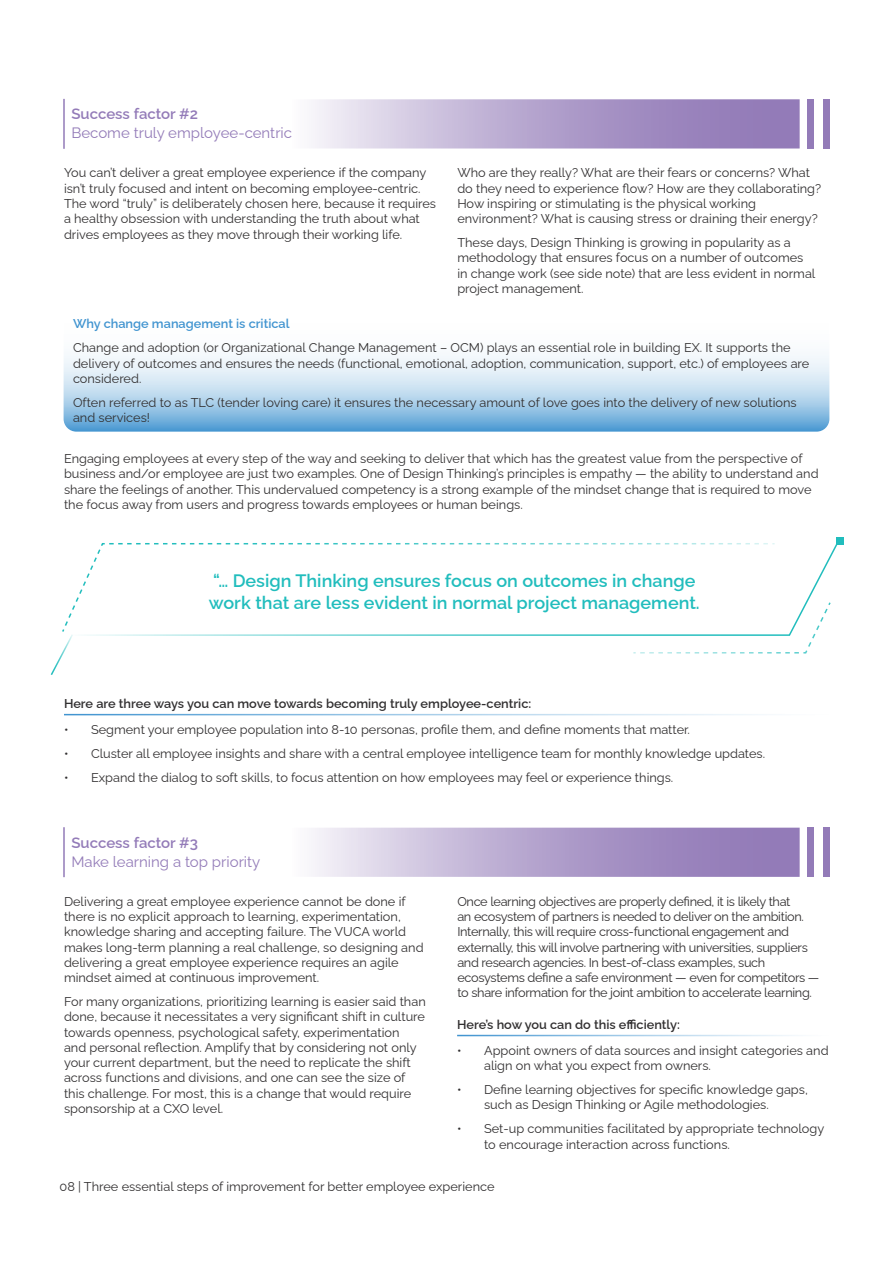
<style>
.page{position:relative;width:893px;height:1263px;background:#fff}
.page>*{position:absolute;margin:0;border:0;box-sizing:border-box;transform-origin:0 0}
.Body_copy{font:600 18px/21.6px "Raleway";color:#21bdbd}
.Body_copy-2{font:15px "Raleway";color:#937bb8}
.Body_copy-3{font:600 15px "Raleway";color:#937bb8}
.Body_copy-4{font:12.75px/15.3px "Raleway";color:#312f30}
.Body_copy-5{font:12.75px/15.3px "Raleway";letter-spacing:-.025em;color:#312f30}
.Body_copy-6{font:600 12.75px "Raleway";color:#312f30}
.H3_-_Raleway_SemiBol{font:600 12.75px "Raleway";color:#4194d0}
</style>
<div class="page">
<hr style="left:63px;top:99px;width:2px;height:50px;background:#937bb8">
<svg style="left:313px;top:99px;width:487px;height:50px;background:#b7a7cf"></svg>
<div style="left:807px;top:99px;width:7px;height:49px;background:#937bb8"></div>
<div style="left:823px;top:99px;width:7px;height:49px;background:#937bb8"></div>
<hr style="left:63px;top:827px;width:2px;height:50px;background:#937bb8">
<svg style="left:313px;top:828px;width:487px;height:49px;background:#b6a6cf"></svg>
<div style="left:807px;top:828px;width:7px;height:49px;background:#937bb8"></div>
<div style="left:823px;top:828px;width:7px;height:49px;background:#937bb8"></div>
<svg style="left:64px;top:306px;width:765px;height:126px"></svg>
<hr style="left:64px;top:714px;width:765px;height:1px;background:#4194d0">
<hr style="left:457px;top:1035px;width:372px;height:1px;background:#4194d0">
<div style="left:836px;top:537px;width:8px;height:8px;background:#21bdbd"></div>
<svg style="left:50px;top:543px;width:782px;height:132px"></svg>
<p class="Body_copy-3" style="left:71px;top:102px;width:128px">Success factor #2</p>
<p class="Body_copy-2" style="left:71px;top:121px;width:222px">Become truly employee-centric</p>
<p class="Body_copy-4" style="left:64px;top:164px;width:374px">You can’t deliver a great employee experience if the company isn’t truly focused and intent on becoming employee-centric.<br>The word “truly” is deliberately chosen here, because it requires a healthy obsession with understanding the truth about what drives employees as they move through their working life.</p>
<p class="Body_copy-4" style="left:457px;top:164px;width:365px">Who are they really? What are their fears or concerns? What do they need to experience flow? How are they collaborating?<br>How inspiring or stimulating is the physical working environment? What is causing stress or draining their energy?</p>
<p class="Body_copy-4" style="left:457px;top:233px;width:360px">These days, Design Thinking is growing in popularity as a methodology that ensures focus on a number of outcomes in change work (see side note) that are less evident in normal project management.</p>
<h3 class="H3_-_Raleway_SemiBol" style="left:73px;top:313px;width:218px">Why change management is critical</h3>
<p class="Body_copy-4" style="left:73px;top:339px;width:738px">Change and adoption (or Organizational Change Management – OCM) plays an essential role in building EX. It supports the delivery of outcomes and ensures the needs (functional, emotional, adoption, communication, support, etc.) of employees are considered.</p>
<p class="Body_copy-4" style="left:73px;top:393px;width:725px">Often referred to as TLC (tender loving care) it ensures the necessary amount of love goes into the delivery of new solutions and services!</p>
<p class="Body_copy-4" style="left:64px;top:449px;width:756px">Engaging employees at every step of the way and seeking to deliver that which has the greatest value from the perspective of business and/or employee are just two examples. One of Design Thinking’s principles is empathy — the ability to understand and share the feelings of another. This undervalued competency is a strong example of the mindset change that is required to move the focus away from users and progress towards employees or human beings.</p>
<p class="Body_copy" style="left:209px;top:568px;width:492px">“… Design Thinking ensures focus on outcomes in change work that are less evident in normal project management.</p>
<p class="Body_copy-6" style="left:64px;top:693px;width:469px">Here are three ways you can move towards becoming truly employee-centric:</p>
<p class="Body_copy-4" style="left:64px;top:720px;width:627px">• Segment your employee population into 8-10 personas, profile them, and define moments that matter.</p>
<p class="Body_copy-4" style="left:64px;top:744px;width:703px">• Cluster all employee insights and share with a central employee intelligence team for monthly knowledge updates.</p>
<p class="Body_copy-4" style="left:64px;top:768px;width:611px">• Expand the dialog to soft skills, to focus attention on how employees may feel or experience things.</p>
<p class="Body_copy-3" style="left:71px;top:830px;width:128px">Success factor #3</p>
<p class="Body_copy-2" style="left:71px;top:849px;width:190px">Make learning a top priority</p>
<p class="Body_copy-4" style="left:64px;top:892px;width:361px">Delivering a great employee experience cannot be done if there is no explicit approach to learning, experimentation, knowledge sharing and accepting failure. The VUCA world makes long-term planning a real challenge, so designing and delivering a great employee experience requires an agile mindset aimed at continuous improvement.</p>
<p class="Body_copy-4" style="left:64px;top:992px;width:363px">For many organizations, prioritizing learning is easier said than done, because it necessitates a very significant shift in culture towards openness, psychological safety, experimentation<br>and personal reflection. Amplify that by considering not only your current department, but the need to replicate the shift across functions and divisions, and one can see the size of this challenge. For most, this is a change that would require sponsorship at a CXO level.</p>
<p class="Body_copy-5" style="left:457px;top:892px;width:364px">Once learning objectives are properly defined, it is likely that<br>an ecosystem of partners is needed to deliver on the ambition.<br>Internally, this will require cross-functional engagement and externally, this will involve partnering with universities, suppliers and research agencies. In best-of-class examples, such ecosystems define a safe environment — even for competitors — to share information for the joint ambition to accelerate learning.</p>
<p class="Body_copy-6" style="left:457px;top:1014px;width:224px">Here’s how you can do this efficiently:</p>
<p class="Body_copy-4" style="left:484px;top:1041px;width:346px;text-indent:-27px">• Appoint owners of data sources and insight categories and align on what you expect from owners.</p>
<p class="Body_copy-4" style="left:484px;top:1080px;width:325px;text-indent:-27px">• Define learning objectives for specific knowledge gaps, such as Design Thinking or Agile methodologies.</p>
<p class="Body_copy-4" style="left:484px;top:1120px;width:342px;text-indent:-27px">• Set-up communities facilitated by appropriate technology to encourage interaction across functions.</p>
<p class="Body_copy-4" style="left:60px;top:1178px;width:437px">08 | Three essential steps of improvement for better employee experience</p>
</div>
